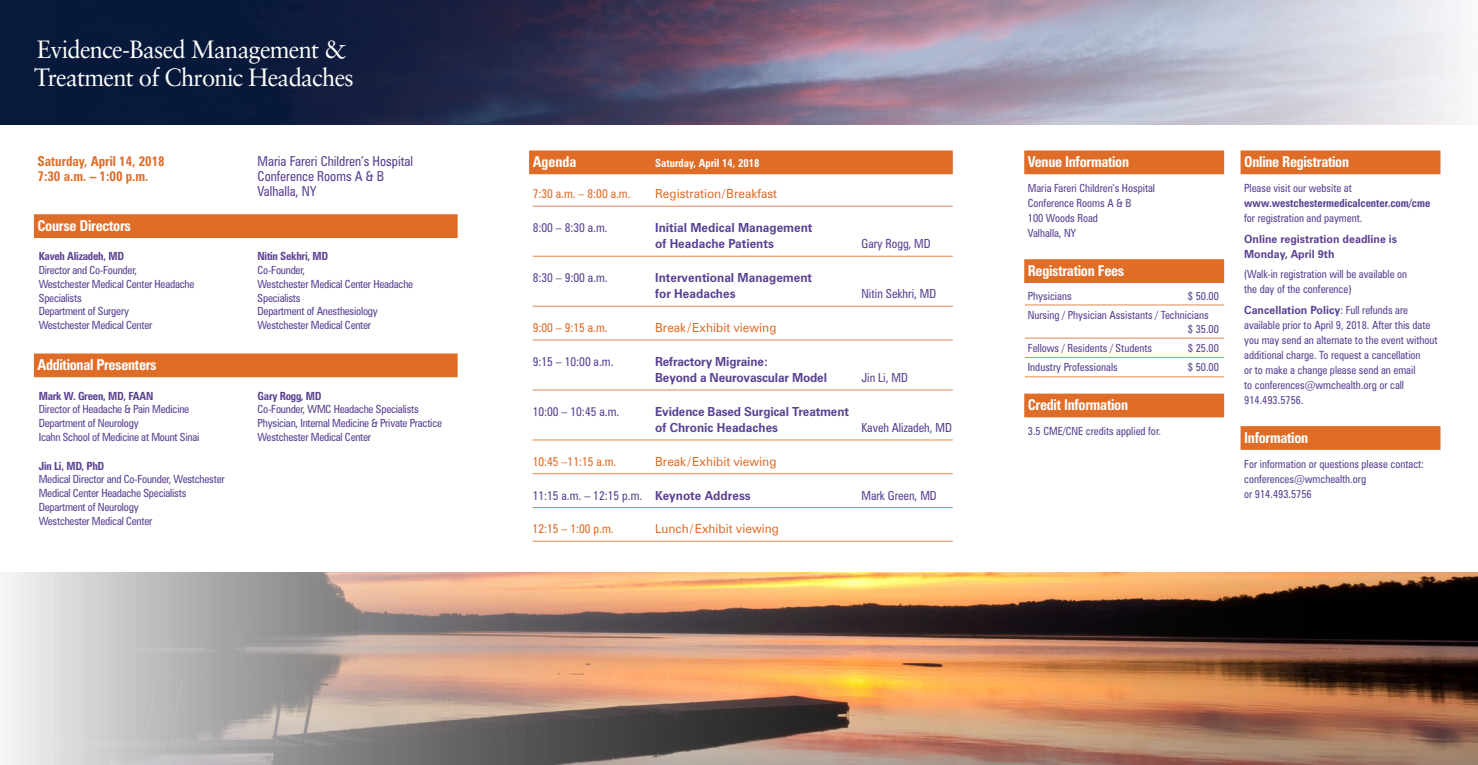
<style>
.page{position:relative;width:1478px;height:765px;background:#fff}
.page>*{position:absolute;margin:0;border:0;box-sizing:border-box;transform-origin:0 0}
.t1{font:25px/28.8px "Sabon LT Std";letter-spacing:-.03em;color:#fff;scale:.95 1}
.t2{font:700 condensed 15px "Zurich BT";letter-spacing:-.02em;color:#fff;scale:.96 1}
.t3{font:condensed 13.75px/15px "Zurich BT";color:#5b4193;scale:.96 1}
.t4{font:700 condensed 13.75px/15px "Zurich BT";color:#df6d28;scale:.96 1}
.t5{font:700 12.5px/16.2px "Zurich BT";color:#5b4193;scale:.96 1}
.t6{font:condensed 12.5px "Zurich BT";color:#5b4193;scale:.96 1}
.t7{font:12.5px "Zurich BT";color:#df6d28;scale:.96 1}
.t8{font:condensed 12.5px "Zurich BT";color:#df6d28;scale:.96 1}
.t9{font:condensed 11.25px/15px "Zurich BT";color:#5b4193;scale:.96 1}
.t10{font:condensed 11.25px/13.8px "Zurich BT";letter-spacing:-.02em;color:#5b4193}
.t11{font:700 condensed 11.25px "Zurich BT";letter-spacing:-.02em;color:#5b4193}
.t12{font:700 11.25px/15px "Zurich BT";color:#5b4193;scale:.96 1}
.t13{font:700 condensed 11.25px "Zurich BT";color:#5b4193;scale:.96 1}
.t14{font:700 condensed 11.25px "Zurich BT";color:#fff;scale:.96 1}
.t15{font:condensed 11.25px "Zurich BT";letter-spacing:-.02em;color:#5b4193;scale:.96 1}
.s1{font-weight:700;font-stretch:normal}
</style>
<div class="page">
<img style="left:818px;top:0;width:648px;height:125px">
<img style="left:7px;top:572px;width:1471px;height:193px">
<div style="left:529px;top:150px;width:423px;height:24px;background:#df6d28"></div>
<hr style="left:532px;top:206px;width:420px;height:1px;background:#e48649">
<hr style="left:532px;top:256px;width:420px;height:1px;background:#e48649">
<hr style="left:532px;top:306px;width:420px;height:1px;background:#e48649">
<hr style="left:532px;top:340px;width:420px;height:1px;background:#e48649">
<hr style="left:532px;top:390px;width:420px;height:1px;background:#e48649">
<hr style="left:532px;top:440px;width:420px;height:1px;background:#e48649">
<hr style="left:532px;top:473px;width:420px;height:1px;background:#e48649">
<hr style="left:532px;top:507px;width:420px;height:1px;background:#e48649">
<hr style="left:532px;top:541px;width:420px;height:1px;background:#e48649">
<div style="left:34px;top:214px;width:424px;height:24px;background:#df6d28"></div>
<div style="left:34px;top:353px;width:424px;height:24px;background:#df6d28"></div>
<div style="left:1024px;top:150px;width:200px;height:24px;background:#df6d28"></div>
<div style="left:1024px;top:259px;width:200px;height:24px;background:#df6d28"></div>
<hr style="left:1025px;top:305px;width:199px;height:1px;background:#e48649">
<hr style="left:1025px;top:338px;width:199px;height:1px;background:#e48649">
<hr style="left:1025px;top:357px;width:199px;height:1px;background:#e48649">
<hr style="left:1025px;top:376px;width:199px;height:1px;background:#e48649">
<div style="left:1024px;top:394px;width:200px;height:23px;background:#df6d28"></div>
<div style="left:1240px;top:150px;width:200px;height:24px;background:#df6d28"></div>
<div style="left:1240px;top:426px;width:200px;height:24px;background:#df6d28"></div>
<svg style="left:0;top:0;width:818px;height:125px;background:#272c4c"></svg>
<h1 class="t1" style="left:34px;top:34px;width:338px">Evidence-Based Management &amp;<br>Treatment of Chronic Headaches</h1>
<p class="t4" style="left:38px;top:154px;width:134px">Saturday, April 14, 2018<br>7:30 a.m. – 1:00 p.m.</p>
<p class="t3" style="left:258px;top:153px;width:163px">Maria Fareri Children’s Hospital<br>Conference Rooms A &amp; B<br>Valhalla, NY</p>
<h2 class="t2" style="left:38px;top:216px;width:99px">Course Directors</h2>
<p class="t11" style="left:39px;top:249px;width:87px">Kaveh Alizadeh, MD</p>
<p class="t10" style="left:39px;top:263px;width:157px">Director and Co-Founder,<br>Westchester Medical Center Headache<br>Specialists<br>Department of Surgery<br>Westchester Medical Center</p>
<h2 class="t2" style="left:38px;top:356px;width:126px">Additional Presenters</h2>
<p class="t11" style="left:39px;top:389px;width:116px">Mark W. Green, MD, FAAN</p>
<p class="t10" style="left:39px;top:402px;width:162px">Director of Headache &amp; Pain Medicine<br>Department of Neurology<br>Icahn School of Medicine at Mount Sinai</p>
<p class="t11" style="left:39px;top:459px;width:67px">Jin Li, MD, PhD</p>
<p class="t10" style="left:39px;top:472px;width:187px">Medical Director and Co-Founder, Westchester Medical Center Headache Specialists Department of Neurology<br>Westchester Medical Center</p>
<p class="t11" style="left:257px;top:249px;width:72px">Nitin Sekhri, MD</p>
<p class="t10" style="left:257px;top:263px;width:157px">Co-Founder,<br>Westchester Medical Center Headache<br>Specialists<br>Department of Anesthesiology<br>Westchester Medical Center</p>
<p class="t11" style="left:257px;top:389px;width:66px">Gary Rogg, MD</p>
<p class="t10" style="left:257px;top:402px;width:186px">Co-Founder, WMC Headache Specialists<br>Physician, Internal Medicine &amp; Private Practice<br>Westchester Medical Center</p>
<h2 class="t2" style="left:532px;top:153px;width:47px">Agenda</h2>
<p class="t14" style="left:655px;top:156px;width:110px">Saturday, April 14, 2018</p>
<p class="t8" style="left:532px;top:186px;width:103px">7:30 a.m. – 8:00 a.m.</p>
<p class="t7" style="left:655px;top:186px;width:128px">Registration / Breakfast</p>
<p class="t6" style="left:532px;top:220px;width:80px">8:00 – 8:30 a.m.</p>
<p class="t5" style="left:655px;top:219px;width:165px">Initial Medical Management of Headache Patients</p>
<p class="t6" style="left:532px;top:270px;width:80px">8:30 – 9:00 a.m.</p>
<p class="t5" style="left:655px;top:269px;width:165px">Interventional Management for Headaches</p>
<p class="t8" style="left:532px;top:320px;width:80px">9:00 – 9:15 a.m.</p>
<p class="t7" style="left:655px;top:320px;width:128px">Break/Exhibit viewing</p>
<p class="t6" style="left:532px;top:354px;width:86px">9:15 – 10:00 a.m.</p>
<p class="t5" style="left:655px;top:353px;width:180px">Refractory Migraine:<br>Beyond a Neurovascular Model</p>
<p class="t6" style="left:532px;top:404px;width:92px">10:00 – 10:45 a.m.</p>
<p class="t5" style="left:655px;top:403px;width:203px">Evidence Based Surgical Treatment of Chronic Headaches</p>
<p class="t6" style="left:861px;top:236px;width:73px">Gary Rogg, MD</p>
<p class="t6" style="left:861px;top:286px;width:79px">Nitin Sekhri, MD</p>
<p class="t6" style="left:861px;top:370px;width:50px">Jin Li, MD</p>
<p class="t6" style="left:861px;top:420px;width:96px">Kaveh Alizadeh, MD</p>
<p class="t8" style="left:532px;top:454px;width:89px">10:45 –11:15 a.m.</p>
<p class="t7" style="left:655px;top:454px;width:128px">Break/Exhibit viewing</p>
<p class="t6" style="left:532px;top:488px;width:229px">11:15 a.m. – 12:15 p.m. <span class="s1">Keynote Address</span></p>
<p class="t6" style="left:861px;top:488px;width:80px">Mark Green, MD</p>
<p class="t8" style="left:532px;top:521px;width:86px">12:15 – 1:00 p.m.</p>
<p class="t7" style="left:655px;top:521px;width:130px">Lunch/Exhibit viewing</p>
<h2 class="t2" style="left:1028px;top:153px;width:107px">Venue Information</h2>
<p class="t9" style="left:1028px;top:180px;width:134px">Maria Fareri Children’s Hospital<br>Conference Rooms A &amp; B<br>100 Woods Road<br>Valhalla, NY</p>
<h2 class="t2" style="left:1028px;top:261px;width:102px">Registration Fees</h2>
<p class="t9" style="left:1028px;top:288px;width:47px">Physicians</p>
<p class="t9" style="left:1028px;top:286px;width:201px;line-height:19.4px;text-indent:160px">$ 50.00<br>Nursing / Physician Assistants / Technicians</p>
<p class="t15" style="left:1188px;top:322px;width:34px">$ 35.00</p>
<p class="t9" style="left:1028px;top:340px;width:131px">Fellows / Residents / Students</p>
<p class="t15" style="left:1188px;top:341px;width:34px">$ 25.00</p>
<p class="t9" style="left:1028px;top:360px;width:95px">Industry Professionals</p>
<p class="t15" style="left:1188px;top:361px;width:34px">$ 50.00</p>
<h2 class="t2" style="left:1028px;top:396px;width:106px">Credit Information</h2>
<p class="t9" style="left:1028px;top:424px;width:140px">3.5 CME/CNE credits applied for.</p>
<h2 class="t2" style="left:1244px;top:153px;width:111px">Online Registration</h2>
<p class="t9" style="left:1244px;top:180px;width:114px">Please visit our website at</p>
<p class="t13" style="left:1244px;top:196px;width:195px">www.westchestermedicalcenter.com/cme</p>
<p class="t9" style="left:1244px;top:210px;width:125px">for registration and payment.</p>
<p class="t12" style="left:1244px;top:231px;width:161px">Online registration deadline is<br>Monday, April 9th</p>
<p class="t9" style="left:1244px;top:267px;width:171px">(Walk-in registration will be available on the day of the conference)</p>
<p class="t9" style="left:1244px;top:302px;width:203px"><span class="s1">Cancellation Policy</span>: Full refunds are available prior to April 9, 2018. After this date you may send an alternate to the event without additional charge. To request a cancellation<br>or to make a change please send an email<br>to conferences@wmchealth.org or call 914.493.5756.</p>
<h2 class="t2" style="left:1244px;top:428px;width:68px">Information</h2>
<p class="t9" style="left:1244px;top:456px;width:189px">For information or questions please contact: conferences@wmchealth.org<br>or 914.493.5756</p>
</div>
